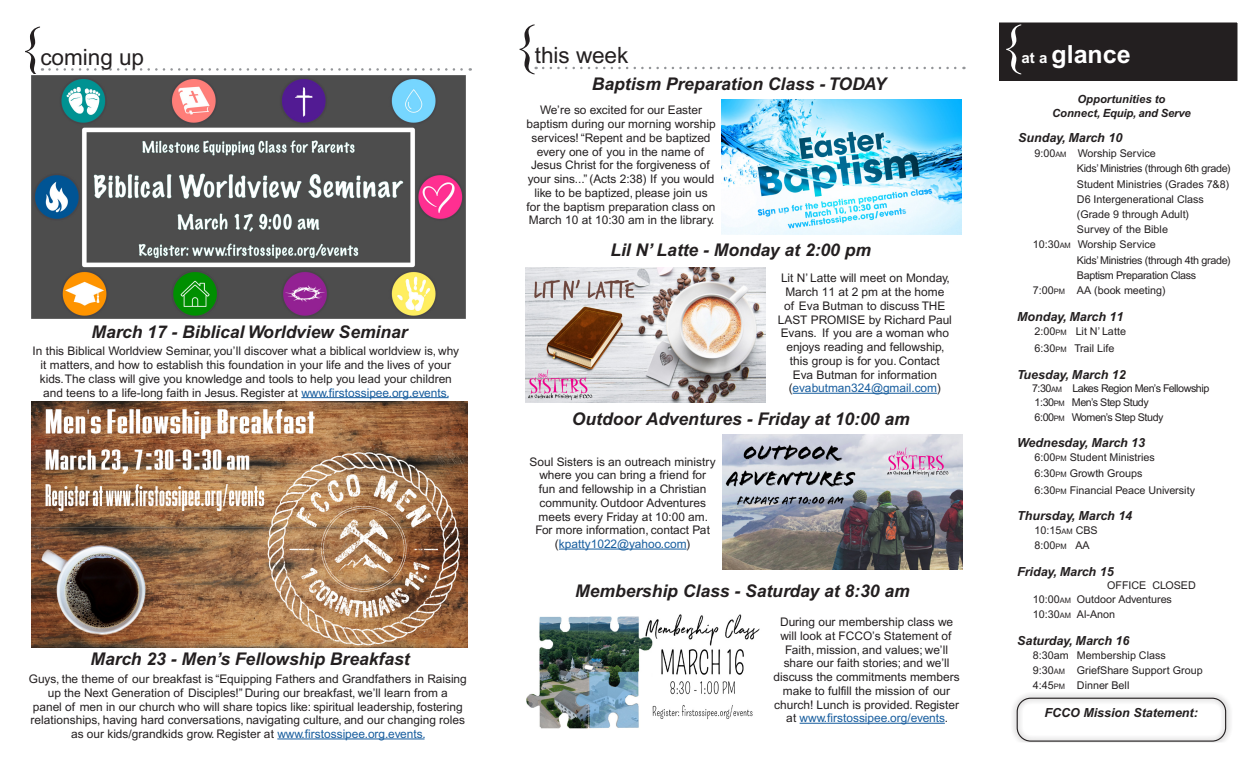
<style>
.page{position:relative;width:1260px;height:765px;background:#fff}
.page>*{position:absolute;margin:0;border:0;box-sizing:border-box;transform-origin:0 0}
._00_worship_text{font:55px "Times New Roman";color:#231f20}
._00_worship_text-2{font:55px "Times New Roman";color:#fff}
._00_worship_text-3{font:700 25px "Arial";color:#fff}
._00_worship_text-4{font:22.5px "Arial";color:#231f20}
.coming_up{font:italic 700 17.5px "Arial";color:#231f20}
._06_at_a_glance_date{font:italic 700 12.5px "Arial";color:#231f20}
._00_worship_songs__i{font:italic 700 12.5px "Arial";color:#231f20}
._06_at_a_glance_time{font:italic 700 12.5px "Arial";color:#231f20}
.coming_up-2{font:11.88px/13.8px "Arial";color:#231f20;text-align:center}
._06_at_a_glance_date-2{font:italic 700 11.25px/13.5px "Arial";color:#231f20;text-align:center}
._06_at_a_glance_time-2{font:10.75px "Arial";color:#231f20}
._06_at_a_glance_time-3{font:10.75px "Arial";letter-spacing:-.03em;color:#231f20}
._06_at_a_glance_time-4{font:10.75px "Arial";letter-spacing:-.04em;color:#231f20}
._06_at_a_glance_date-3{font:10.75px "Arial";letter-spacing:-.04em;color:#231f20}
._06_at_a_glance_date-4{font:10.75px "Arial";color:#231f20}
.s1{color:#175d9e}
.s2{font-size:15px}
.s3{font-size:7.5px}
.s4{font-style:inherit}
</style>
<div class="page">
<div style="left:1010px;top:691px;width:222px;height:57px;background:#231f20;opacity:.75"></div>
<div style="left:1017px;top:698px;width:209px;height:44px;border:1px solid #231f20;border-radius:13px"></div>
<svg style="left:543px;top:67px;width:421px;height:2px"></svg>
<img style="left:526px;top:267px;width:240px;height:135px">
<hr style="left:793px;top:393px;width:144px;height:1px;background:#175d9e">
<svg style="left:49px;top:68px;width:422px;height:3px"></svg>
<img style="left:721px;top:99px;width:240px;height:135px">
<img style="left:526px;top:614px;width:234px;height:115px">
<hr style="left:800px;top:723px;width:145px;height:1px;background:#175d9e">
<img style="left:723px;top:434px;width:240px;height:135px">
<hr style="left:559px;top:549px;width:128px;height:1px;background:#175d9e">
<hr style="left:301px;top:397px;width:148px;height:1px;background:#175d9e">
<svg style="left:999px;top:7px;width:261px;height:74px;fill:#231f20"></svg>
<img style="left:31px;top:75px;width:435px;height:244px">
<hr style="left:277px;top:739px;width:148px;height:1px;background:#175d9e">
<img style="left:31px;top:402px;width:436px;height:245px">
<p class="_00_worship_text" style="left:17px;top:9px;width:28px">{</p>
<p class="_00_worship_text-4" style="left:40px;top:44px;width:105px">coming up</p>
<p class="coming_up" style="left:91px;top:321px;width:318px">March 17 - Biblical Worldview Seminar</p>
<p class="coming_up-2" style="left:33px;top:345px;width:428px">In this Biblical Worldview Seminar, you’ll discover what a biblical worldview is, why it matters, and how to establish this foundation in your life and the lives of your kids. The class will give you knowledge and tools to help you lead your children and teens to a life-long faith in Jesus. Register at <span class="s1">www.firstossipee.org.events.</span></p>
<p class="coming_up" style="left:91px;top:649px;width:321px">March 23 - Men’s Fellowship Breakfast</p>
<p class="coming_up-2" style="left:29px;top:672px;width:440px">Guys, the theme of our breakfast is “Equipping Fathers and Grandfathers in Raising up the Next Generation of Disciples!” During our breakfast, we’ll learn from a<br>panel of men in our church who will share topics like: spiritual leadership, fostering relationships, having hard conversations, navigating culture, and our changing roles as our kids/grandkids grow. Register at <span class="s1">www.firstossipee.org.events.</span></p>
<p class="_00_worship_text" style="left:512px;top:7px;width:28px">{</p>
<p class="_00_worship_text-4" style="left:535px;top:42px;width:95px">this week</p>
<p class="coming_up" style="left:592px;top:74px;width:296px">Baptism Preparation Class - TODAY</p>
<p class="coming_up-2" style="left:527px;top:104px;width:191px">We’re so excited for our Easter baptism during our morning worship services! “Repent and be baptized every one of you in the name of Jesus Christ for the forgiveness of your sins...” (Acts 2:38) If you would like to be baptized, please join us for the baptism preparation class on March 10 at 10:30 am in the library.</p>
<p class="coming_up" style="left:610px;top:239px;width:262px">Lil N’ Latte - Monday at 2:00 pm</p>
<p class="coming_up-2" style="left:778px;top:271px;width:176px">Lit N’ Latte will meet on Monday,<br>March 11 at 2 pm at the home<br>of Eva Butman to discuss THE<br>LAST PROMISE by Richard Paul<br>Evans. If you are a woman who enjoys reading and fellowship, this group is for you. Contact<br>Eva Butman for information (<span class="s1">evabutman324@gmail.com</span>)</p>
<p class="coming_up" style="left:572px;top:409px;width:339px">Outdoor Adventures - Friday at 10:00 am</p>
<p class="coming_up-2" style="left:530px;top:455px;width:188px">Soul Sisters is an outreach ministry where you can bring a friend for<br>fun and fellowship in a Christian community. Outdoor Adventures meets every Friday at 10:00 am.<br>For more information, contact Pat (<span class="s1">kpatty1022@yahoo.com</span>)</p>
<p class="coming_up" style="left:575px;top:580px;width:336px">Membership Class - Saturday at 8:30 am</p>
<p class="coming_up-2" style="left:773px;top:615px;width:188px">During our membership class we will look at FCCO’s Statement of Faith, mission, and values; we’ll share our faith stories; and we’ll discuss the commitments members make to fulfill the mission of our church! Lunch is provided. Register at <span class="s1">www.firstossipee.org/events</span>.</p>
<p class="_00_worship_text-2" style="left:999px;top:7px;width:28px">{</p>
<p class="_00_worship_text-3" style="left:1022px;top:39px;width:111px"><span class="s2">at a</span> glance</p>
<p class="_06_at_a_glance_date-2" style="left:1052px;top:93px;width:140px">Opportunities to<br>Connect, Equip, and Serve</p>
<p class="_06_at_a_glance_time" style="left:1018px;top:130px;width:106px">Sunday, March 10</p>
<p class="_06_at_a_glance_time-2" style="left:1035px;top:147px;width:123px">9:00<span class="s3">AM</span> Worship Service</p>
<p class="_06_at_a_glance_time-3" style="left:1077px;top:162px;width:155px">Kids’ Ministries (through 6th grade)</p>
<p class="_06_at_a_glance_time-2" style="left:1077px;top:178px;width:154px">Student Ministries (Grades 7&amp;8)</p>
<p class="_06_at_a_glance_time-2" style="left:1077px;top:193px;width:128px"><span class="s4">D6</span> Intergenerational Class</p>
<p class="_06_at_a_glance_time-2" style="left:1077px;top:208px;width:114px">(Grade 9 through Adult)</p>
<p class="_06_at_a_glance_time-2" style="left:1077px;top:223px;width:93px">Survey of the Bible</p>
<p class="_06_at_a_glance_time-2" style="left:1033px;top:239px;width:124px">10:30<span class="s3">AM</span> Worship Service</p>
<p class="_06_at_a_glance_time-3" style="left:1077px;top:254px;width:155px">Kids’ Ministries (through 4th grade)</p>
<p class="_06_at_a_glance_time-3" style="left:1077px;top:269px;width:121px">Baptism Preparation Class</p>
<p class="_06_at_a_glance_time-2" style="left:1033px;top:284px;width:134px">7:00<span class="s3">PM</span> AA (book meeting)</p>
<p class="_06_at_a_glance_date" style="left:1017px;top:310px;width:108px">Monday, March 11</p>
<p class="_06_at_a_glance_time-2" style="left:1035px;top:326px;width:93px">2:00<span class="s3">PM</span> Lit N’ Latte</p>
<p class="_06_at_a_glance_time-2" style="left:1035px;top:342px;width:81px">6:30<span class="s3">PM</span> Trail Life</p>
<p class="_06_at_a_glance_date" style="left:1017px;top:367px;width:110px">Tuesday, March 12</p>
<p class="_06_at_a_glance_date-3" style="left:1032px;top:382px;width:179px">7:30<span class="s3">AM</span> Lakes Region Men’s Fellowship</p>
<p class="_06_at_a_glance_time-4" style="left:1035px;top:396px;width:116px">1:30<span class="s3">PM</span> Men’s Step Study</p>
<p class="_06_at_a_glance_time-4" style="left:1035px;top:411px;width:130px">6:00<span class="s3">PM</span> Women’s Step Study</p>
<p class="_06_at_a_glance_date" style="left:1017px;top:436px;width:130px">Wednesday, March 13</p>
<p class="_06_at_a_glance_time-2" style="left:1035px;top:452px;width:122px">6:00<span class="s3">PM</span> Student Ministries</p>
<p class="_06_at_a_glance_time-2" style="left:1035px;top:467px;width:109px">6:30<span class="s3">PM</span> Growth Groups</p>
<p class="_06_at_a_glance_time-2" style="left:1035px;top:484px;width:162px">6:30<span class="s3">PM</span> Financial Peace University</p>
<p class="_06_at_a_glance_date" style="left:1017px;top:508px;width:117px">Thursday, March 14</p>
<p class="_06_at_a_glance_time-2" style="left:1035px;top:524px;width:65px">10:15<span class="s3">AM</span> CBS</p>
<p class="_06_at_a_glance_time-2" style="left:1035px;top:540px;width:57px">8:00<span class="s3">PM</span> AA</p>
<p class="_06_at_a_glance_date" style="left:1017px;top:564px;width:98px">Friday, March 15</p>
<p class="_06_at_a_glance_date-4" style="left:1107px;top:579px;width:90px">OFFICE CLOSED</p>
<p class="_06_at_a_glance_time-2" style="left:1033px;top:593px;width:141px">10:00<span class="s3">AM</span> Outdoor Adventures</p>
<p class="_06_at_a_glance_time-2" style="left:1033px;top:608px;width:84px">10:30<span class="s3">AM</span> Al-Anon</p>
<p class="_06_at_a_glance_date" style="left:1017px;top:633px;width:114px">Saturday, March 16</p>
<p class="_06_at_a_glance_time-2" style="left:1033px;top:649px;width:134px">8:30am Membership Class</p>
<p class="_06_at_a_glance_time-2" style="left:1033px;top:664px;width:171px">9:30<span class="s3">AM</span> GriefShare Support Group</p>
<p class="_06_at_a_glance_time-2" style="left:1033px;top:680px;width:98px">4:45<span class="s3">PM</span> Dinner Bell</p>
<p class="_00_worship_songs__i" style="left:1044px;top:705px;width:155px">FCCO Mission Statement:</p>
</div>
